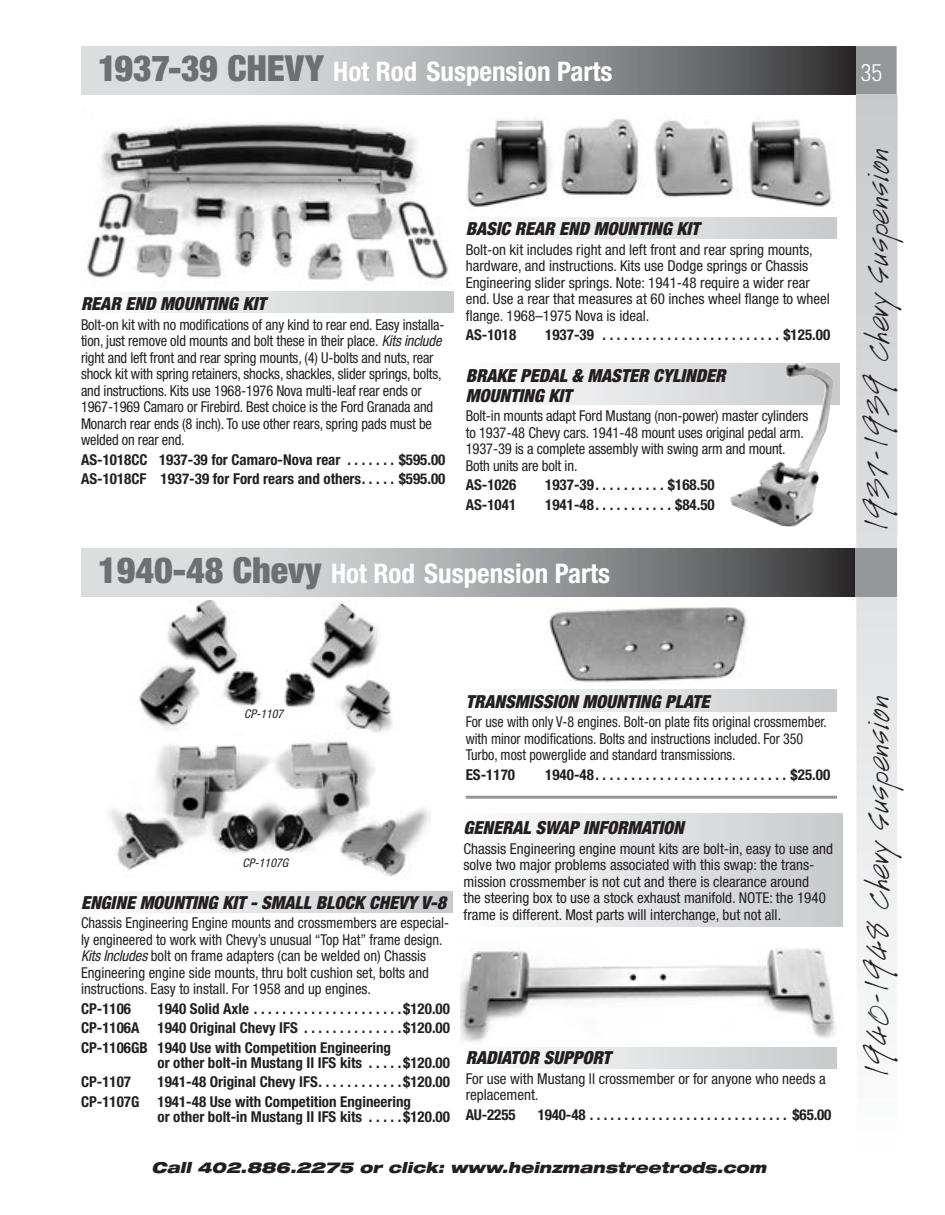
<style>
.page{position:relative;width:945px;height:1215px;background:#fff}
.page>*{position:absolute;margin:0;border:0;box-sizing:border-box;transform-origin:0 0}
.t1{font:30px "Handwriting";color:#231f20}
.t2{font:700 condensed 27px "Helvetica Neue";color:#fff}
.t3{font:300 condensed 24px "Univers";color:#fff}
.t4{font:italic 900 condensed 18px/19.5px "Helvetica Neue";color:#231f20}
.t5{font:condensed 15px/16.5px "Helvetica Neue";color:#231f20}
.t6{font:condensed 15px/16.5px "Helvetica Neue";color:#231f20;scale:.96 1}
.t7{font:700 condensed 15px/19.5px "Helvetica Neue";color:#231f20}
.t8{font:condensed 15px/16.5px "Helvetica Neue";color:#231f20;scale:.93 1}
.t9{font:italic 900 expanded 15px "Helvetica Neue";color:#231f20}
.t10{font:italic condensed 12px "Helvetica Neue";color:#231f20}
.s1{font-weight:900;font-size:36px;color:#6d6f71}
.s2{font-style:italic}
</style>
<div class="page">
<svg style="left:524px;top:363px;width:316px;height:42px"></svg>
<div style="left:463px;top:217px;width:374px;height:21px;background:linear-gradient(to right,#fdfefe,#c8c9cb)"></div>
<div style="left:80px;top:291px;width:374px;height:22px;background:linear-gradient(to right,#fdfefe,#c8c9cb)"></div>
<div style="left:78px;top:891px;width:374px;height:22px;background:linear-gradient(to right,#fdfefe,#c8cacb)"></div>
<div style="left:463px;top:1047px;width:374px;height:22px;background:linear-gradient(to right,#fdfefe,#c8c9cb)"></div>
<div style="left:856px;top:46px;width:41px;height:49px;background:#949698"></div>
<svg style="left:81px;top:46px;width:775px;height:48px;background:#a0a1a3"></svg>
<svg style="left:856px;top:94px;width:42px;height:911px"></svg>
<div style="left:855px;top:548px;width:42px;height:49px;background:#949698"></div>
<svg style="left:81px;top:548px;width:774px;height:49px;background:#a1a2a4"></svg>
<img style="left:87px;top:122px;width:361px;height:163px">
<img style="left:466px;top:118px;width:367px;height:91px">
<img style="left:730px;top:362px;width:104px;height:165px">
<img style="left:139px;top:600px;width:253px;height:133px">
<img style="left:110px;top:741px;width:320px;height:136px">
<div style="left:463px;top:690px;width:374px;height:21px;background:linear-gradient(to right,#fdfefe,#c8c9cb)"></div>
<img style="left:549px;top:607px;width:198px;height:76px">
<div style="left:459px;top:813px;width:384px;height:113px;background:linear-gradient(to right,#fefefe,#c8c9cb)"></div>
<img style="left:461px;top:947px;width:374px;height:96px">
<hr style="left:466px;top:796px;width:371px;height:3px;background:#949698">
<h2 class="t2" style="left:98px;top:55px;width:516px"><span class="s1">1937-39 CHEVY</span> Hot Rod Suspension Parts</h2>
<h3 class="t3" style="left:861px;top:58px;width:23px">35</h3>
<p class="t4" style="left:81px;top:294px;width:186px">REAR END MOUNTING KIT</p>
<p class="t6" style="left:81px;top:316px;width:380px">Bolt-on kit with no modifications of any kind to rear end. Easy installa&shy;tion, just remove old mounts and bolt these in their place. <span class="s2">Kits include </span>right and left front and rear spring mounts, (4) U-bolts and nuts, rear shock kit with spring retainers, shocks, shackles, slider springs, bolts, and instructions. Kits use 1968-1976 Nova multi-leaf rear ends or 1967-1969 Camaro or Firebird. Best choice is the Ford Granada and Monarch rear ends (8 inch). To use other rears, spring pads must be welded on rear end.</p>
<p class="t7" style="left:81px;top:449px;width:366px">AS-1018CC 1937-39 for Camaro-Nova rear . . . . . . . $595.00<br>AS-1018CF 1937-39 for Ford rears and others . . . . . $595.00</p>
<p class="t4" style="left:466px;top:219px;width:235px">BASIC REAR END MOUNTING KIT</p>
<p class="t5" style="left:466px;top:241px;width:366px">Bolt-on kit includes right and left front and rear spring mounts, hardware, and instructions. Kits use Dodge springs or Chassis Engineering slider springs. Note: 1941-48 require a wider rear end. Use a rear that measures at 60 inches wheel flange to wheel flange. 1968–1975 Nova is ideal.</p>
<p class="t7" style="left:466px;top:325px;width:52px">AS-1018</p>
<p class="t7" style="left:545px;top:325px;width:286px">1937-39 . . . . . . . . . . . . . . . . . . . . . . . . . $125.00</p>
<p class="t4" style="left:466px;top:366px;width:261px">BRAKE PEDAL &amp; MASTER CYLINDER<br>MOUNTING KIT</p>
<p class="t5" style="left:466px;top:408px;width:344px">Bolt-in mounts adapt Ford Mustang (non-power) master cylinders to 1937-48 Chevy cars. 1941-48 mount uses original pedal arm.<br>1937-39 is a complete assembly with swing arm and mount.<br>Both units are bolt in.</p>
<p class="t7" style="left:466px;top:475px;width:52px">AS-1026</p>
<p class="t7" style="left:545px;top:475px;width:171px">1937-39 . . . . . . . . . . $168.50</p>
<p class="t7" style="left:466px;top:495px;width:52px">AS-1041</p>
<p class="t7" style="left:545px;top:495px;width:171px">1941-48 . . . . . . . . . . . $84.50</p>
<h2 class="t2" style="left:98px;top:557px;width:513px"><span class="s1">1940-48 Chevy</span> Hot Rod Suspension Parts</h2>
<h1 class="t1" style="left:861px;top:529px;width:383px;rotate:-90deg">1937-1939 Chevy Suspension</h1>
<p class="t10" style="left:244px;top:707px;width:41px">CP-1107</p>
<p class="t10" style="left:243px;top:856px;width:47px">CP-1107G</p>
<p class="t4" style="left:81px;top:893px;width:367px">ENGINE MOUNTING KIT - SMALL BLOCK CHEVY V-8</p>
<p class="t6" style="left:81px;top:915px;width:385px">Chassis Engineering Engine mounts and crossmembers are especial&shy;ly engineered to work with Chevy’s unusual “Top Hat” frame design.<br><span class="s2">Kits Includes</span> bolt on frame adapters (can be welded on) Chassis Engineering engine side mounts, thru bolt cushion set, bolts and instructions. Easy to install. For 1958 and up engines.</p>
<p class="t7" style="left:81px;top:999px;width:52px">CP-1106</p>
<p class="t7" style="left:81px;top:999px;width:370px;text-align:justify;text-indent:76px">1940 Solid Axle . . . . . . . . . . . . . . . . . . . . $120.00<br>CP-1106A 1940 Original Chevy IFS . . . . . . . . . . . . . $120.00<br>CP-1106GB 1940 Use with Competition Engineering</p>
<p class="t7" style="left:158px;top:1053px;width:294px">or other bolt-in Mustang II IFS kits . . . . $120.00</p>
<p class="t7" style="left:81px;top:1072px;width:52px">CP-1107</p>
<p class="t7" style="left:81px;top:1072px;width:370px;text-indent:76px">1941-48 Original Chevy IFS . . . . . . . . . . . $120.00<br>CP-1107G 1941-48 Use with Competition Engineering</p>
<p class="t7" style="left:158px;top:1107px;width:294px">or other bolt-in Mustang II IFS kits . . . . $120.00</p>
<p class="t4" style="left:466px;top:691px;width:245px">TRANSMISSION MOUNTING PLATE</p>
<p class="t8" style="left:466px;top:714px;width:390px">For use with only V-8 engines. Bolt-on plate fits original crossmember. with minor modifications. Bolts and instructions included. For 350<br>Turbo, most powerglide and standard transmissions.</p>
<p class="t7" style="left:466px;top:764px;width:51px">ES-1170</p>
<p class="t7" style="left:545px;top:764px;width:286px">1940-48 . . . . . . . . . . . . . . . . . . . . . . . . . . . $25.00</p>
<p class="t4" style="left:464px;top:818px;width:222px">GENERAL SWAP INFORMATION</p>
<p class="t5" style="left:464px;top:840px;width:371px">Chassis Engineering engine mount kits are bolt-in, easy to use and solve two major problems associated with this swap: the trans&shy;mission crossmember is not cut and there is clearance around<br>the steering box to use a stock exhaust manifold. NOTE: the 1940 frame is different. Most parts will interchange, but not all.</p>
<p class="t4" style="left:466px;top:1048px;width:147px">RADIATOR SUPPORT</p>
<p class="t5" style="left:466px;top:1070px;width:362px">For use with Mustang ll crossmember or for anyone who needs a replacement.</p>
<p class="t7" style="left:466px;top:1104px;width:51px">AU-2255</p>
<p class="t7" style="left:538px;top:1104px;width:295px">1940-48 . . . . . . . . . . . . . . . . . . . . . . . . . . . . . $65.00</p>
<p class="t9" style="left:152px;top:1158px;width:616px">Call 402.886.2275 or click: www.heinzmanstreetrods.com</p>
<h1 class="t1" style="left:861px;top:1075px;width:381px;rotate:-90deg">1940- 1948 Chevy Suspension</h1>
</div>
